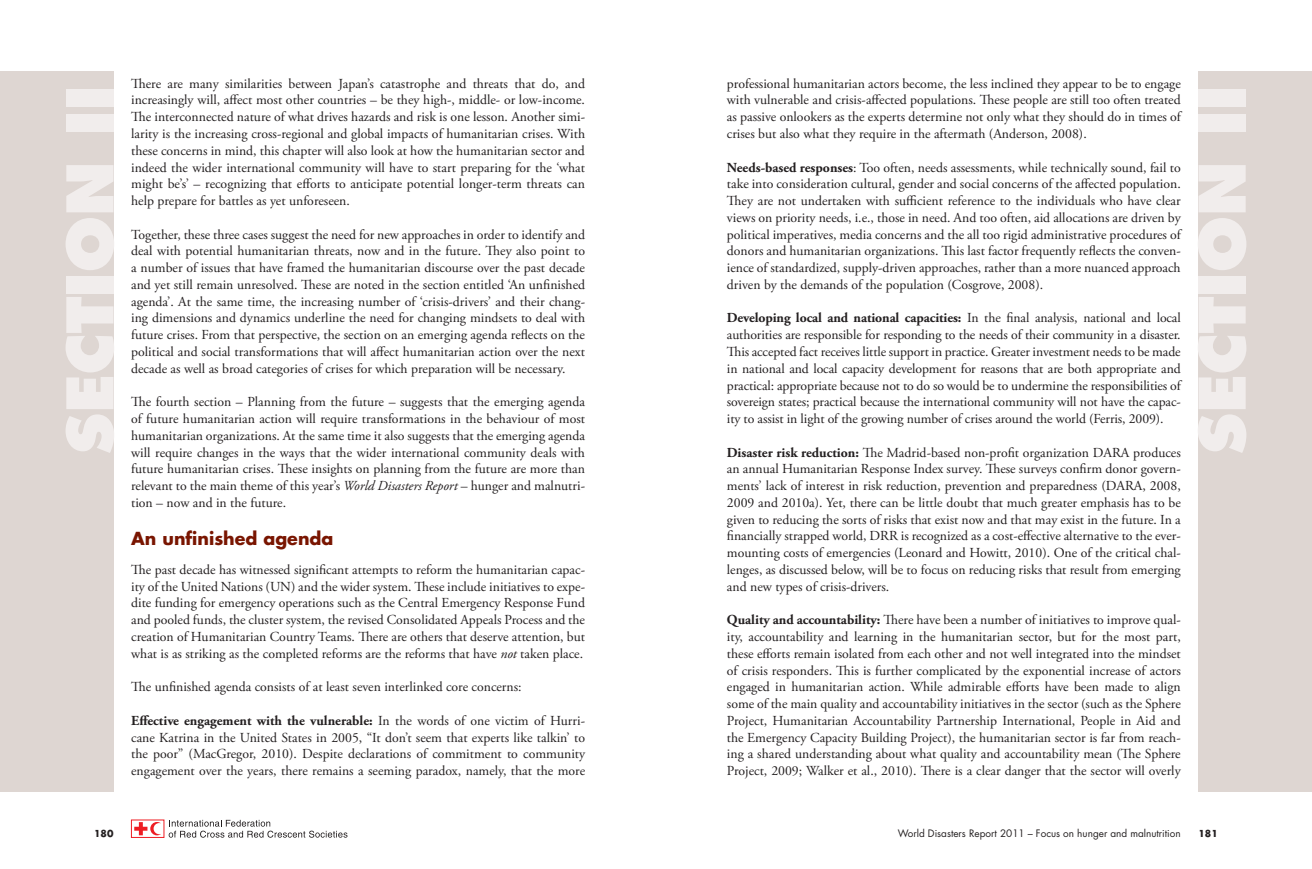
<style>
.page{position:relative;width:1312px;height:869px;background:#fff}
.page>*{position:absolute;margin:0;border:0;box-sizing:border-box;transform-origin:0 0}
.Chapter_Number{font:800 62.5px "Futura Std";letter-spacing:-.005em;color:#f1edec}
.Heading_2{font:700 17.5px "Futura Std";color:#791500}
.t1{font:13.75px/16.8px "Adobe Garamond Pro";color:#231f20;text-align:justify}
.Page_footer{font:10px "Futura Std";color:#231f20}
.Page_Numbers{font:700 9.38px "Futura Std";color:#231f20}
.s1{font-style:italic}
.s2{font-weight:700}
</style>
<div class="page">
<div style="left:1198px;top:71px;width:113px;height:720px;background:#ded6d2"></div>
<svg style="left:169px;top:819px;width:178px;height:18px"></svg>
<svg style="left:134px;top:822px;width:27px;height:13px"></svg>
<div style="left:0;top:71px;width:113px;height:720px;background:#ded6d2"></div>
<p class="Chapter_Number" style="left:50px;top:454px;width:370px;rotate:-90deg">SECTION II</p>
<p class="t1" style="left:726px;top:75px;width:455px">professional humanitarian actors become, the less inclined they appear to be to engage with vulnerable and crisis-affected populations. These people are still too often treated as passive onlookers as the experts determine not only what they should do in times of crises but also what they require in the aftermath (Anderson, 2008).</p>
<p class="t1" style="left:131px;top:75px;width:455px">There are many similarities between Japan’s catastrophe and threats that do, and increasingly will, affect most other countries – be they high-, middle- or low-income.<br>The interconnected nature of what drives hazards and risk is one lesson. Another simi&shy;larity is the increasing cross-regional and global impacts of humanitarian crises. With these concerns in mind, this chapter will also look at how the humanitarian sector and indeed the wider international community will have to start preparing for the ‘what might be’s’ – recognizing that efforts to anticipate potential longer-term threats can help prepare for battles as yet unforeseen.</p>
<p class="t1" style="left:131px;top:226px;width:455px">Together, these three cases suggest the need for new approaches in order to identify and deal with potential humanitarian threats, now and in the future. They also point to a number of issues that have framed the humanitarian discourse over the past decade and yet still remain unresolved. These are noted in the section entitled ‘An unfinished agenda’. At the same time, the increasing number of ‘crisis-drivers’ and their chang&shy;ing dimensions and dynamics underline the need for changing mindsets to deal with future crises. From that perspective, the section on an emerging agenda reflects on the political and social transformations that will affect humanitarian action over the next decade as well as broad categories of crises for which preparation will be necessary.</p>
<p class="t1" style="left:131px;top:394px;width:455px">The fourth section – Planning from the future – suggests that the emerging agenda of future humanitarian action will require transformations in the behaviour of most humanitarian organizations. At the same time it also suggests that the emerging agenda will require changes in the ways that the wider international community deals with future humanitarian crises. These insights on planning from the future are more than relevant to the main theme of this year’s <span class="s1">World Disasters Report</span> – hunger and malnutri&shy;tion – now and in the future.</p>
<p class="Heading_2" style="left:131px;top:526px;width:204px">An unfinished agenda</p>
<p class="t1" style="left:131px;top:561px;width:455px">The past decade has witnessed significant attempts to reform the humanitarian capac&shy;ity of the United Nations (UN) and the wider system. These include initiatives to expe&shy;dite funding for emergency operations such as the Central Emergency Response Fund and pooled funds, the cluster system, the revised Consolidated Appeals Process and the creation of Humanitarian Country Teams. There are others that deserve attention, but what is as striking as the completed reforms are the reforms that have <span class="s1">not</span> taken place.</p>
<p class="t1" style="left:131px;top:678px;width:392px">The unfinished agenda consists of at least seven interlinked core concerns:</p>
<p class="t1" style="left:131px;top:712px;width:455px"><span class="s2">Effective engagement with the vulnerable:</span> In the words of one victim of Hurri&shy;cane Katrina in the United States in 2005, “It don’t seem that experts like talkin’ to the poor” (MacGregor, 2010). Despite declarations of commitment to community engagement over the years, there remains a seeming paradox, namely, that the more</p>
<p class="t1" style="left:726px;top:159px;width:455px"><span class="s2">Needs-based responses</span>: Too often, needs assessments, while technically sound, fail to take into consideration cultural, gender and social concerns of the affected population.<br>They are not undertaken with sufficient reference to the individuals who have clear views on priority needs, i.e., those in need. And too often, aid allocations are driven by political imperatives, media concerns and the all too rigid administrative procedures of donors and humanitarian organizations. This last factor frequently reflects the conven&shy;ience of standardized, supply-driven approaches, rather than a more nuanced approach driven by the demands of the population (Cosgrove, 2008).</p>
<p class="t1" style="left:726px;top:310px;width:455px"><span class="s2">Developing local and national capacities:</span> In the final analysis, national and local authorities are responsible for responding to the needs of their community in a disaster.<br>This accepted fact receives little support in practice. Greater investment needs to be made in national and local capacity development for reasons that are both appropriate and practical: appropriate because not to do so would be to undermine the responsibilities of sovereign states; practical because the international community will not have the capac&shy;ity to assist in light of the growing number of crises around the world (Ferris, 2009).</p>
<p class="t1" style="left:726px;top:444px;width:455px"><span class="s2">Disaster risk reduction:</span> The Madrid-based non-profit organization DARA produces an annual Humanitarian Response Index survey. These surveys confirm donor govern&shy;ments’ lack of interest in risk reduction, prevention and preparedness (DARA, 2008, 2009 and 2010a). Yet, there can be little doubt that much greater emphasis has to be given to reducing the sorts of risks that exist now and that may exist in the future. In a financially strapped world, DRR is recognized as a cost-effective alternative to the ever&shy;mounting costs of emergencies (Leonard and Howitt, 2010). One of the critical chal&shy;lenges, as discussed below, will be to focus on reducing risks that result from emerging and new types of crisis-drivers.</p>
<p class="t1" style="left:726px;top:611px;width:455px"><span class="s2">Quality and accountability:</span> There have been a number of initiatives to improve qual&shy;ity, accountability and learning in the humanitarian sector, but for the most part, these efforts remain isolated from each other and not well integrated into the mindset of crisis responders. This is further complicated by the exponential increase of actors engaged in humanitarian action. While admirable efforts have been made to align some of the main quality and accountability initiatives in the sector (such as the Sphere Project, Humanitarian Accountability Partnership International, People in Aid and the Emergency Capacity Building Project), the humanitarian sector is far from reach&shy;ing a shared understanding about what quality and accountability mean (The Sphere Project, 2009; Walker et al., 2010). There is a clear danger that the sector will overly</p>
<p class="Chapter_Number" style="left:1182px;top:454px;width:370px;rotate:-90deg">SECTION II</p>
<p class="Page_Numbers" style="left:94px;top:827px;width:21px">180</p>
<p class="Page_footer" style="left:897px;top:826px;width:284px">World Disasters Report 2011 – Focus on hunger and malnutrition</p>
<p class="Page_Numbers" style="left:1198px;top:827px;width:21px">181</p>
</div>
